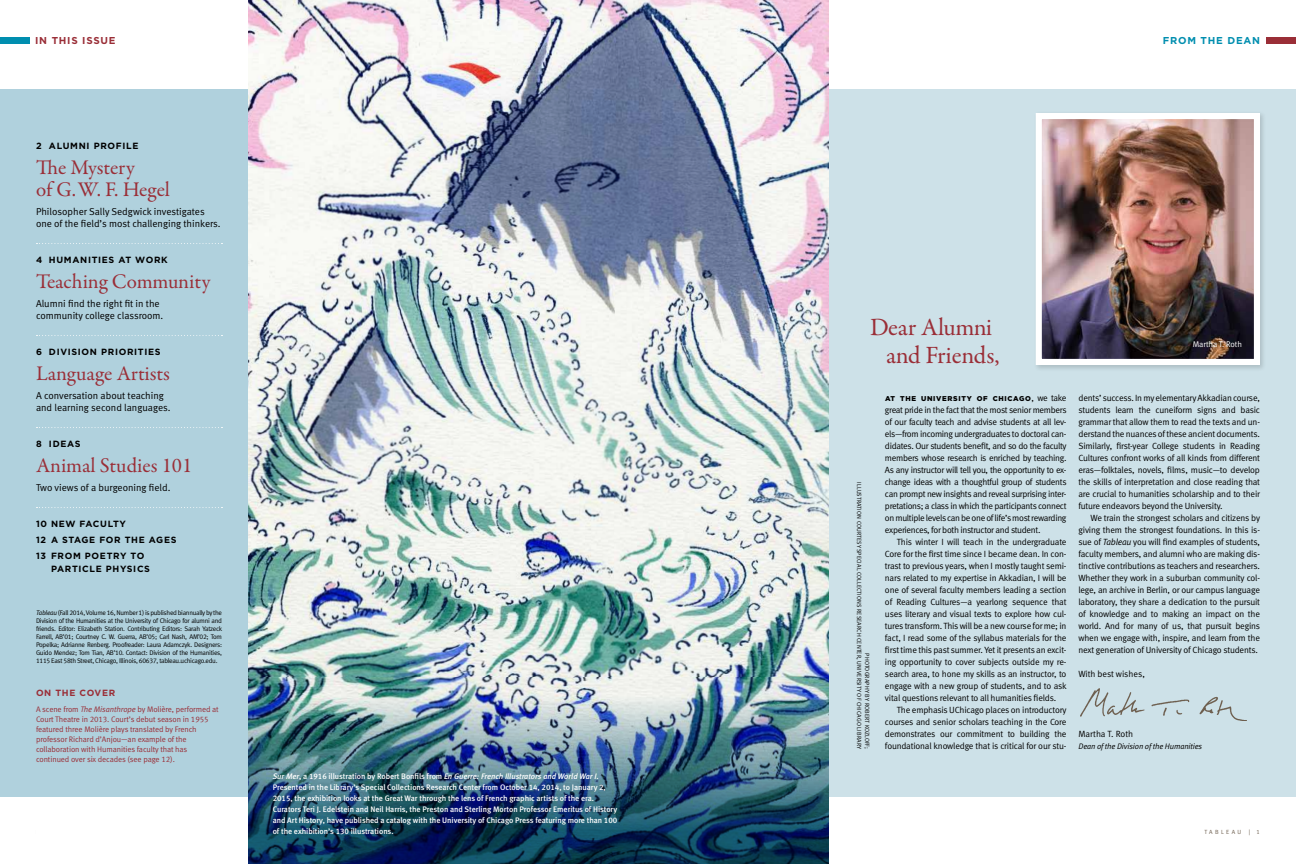
<style>
.page{position:relative;width:1296px;height:864px;background:#fff}
.page>*{position:absolute;margin:0;border:0;box-sizing:border-box;transform-origin:0 0}
.t1{font:25px/28px "Garamond Premr Pro";letter-spacing:-.015em;color:#9a2e37;text-align:right}
.t2{font:21px/22px "Garamond Premr Pro";color:#9a2e37}
.t3{font:10px/12px "Meta Normal LF";color:#000}
.t4{font:700 10px "Gotham";letter-spacing:.075em;color:#9a2e37}
.t5{font:700 10px "Gotham";letter-spacing:.075em;color:#008eaf}
.t6{font:9px/12px "Meta Normal LF";letter-spacing:-.02em;color:#000;text-align:justify}
.t7{font:700 9px/16px "Gotham";letter-spacing:.075em;color:#000}
.t8{font:9px "Meta Normal LF";color:#000}
.t9{font:700 9px "Gotham";letter-spacing:.075em;color:#9a2e37}
.t10{font:8.2px "Meta Normal LF";letter-spacing:-.01em;color:#fff}
.t11{font:8px/11px "Meta Medium LF";letter-spacing:-.005em;color:#fff}
.t12{font:8px/10px "Meta Normal LF";letter-spacing:-.01em;color:#9a2e37}
.t13{font:italic 8px "Meta Normal LF";letter-spacing:-.015em;color:#000}
.t14{font:900 7px "Gotham";letter-spacing:.095em;color:#000}
.t15{font:6.8px/8px "Meta Normal LF";letter-spacing:-.04em;color:#000;text-align:justify}
.t16{font:6px/8px "Meta Normal LF";letter-spacing:.02em;color:#000;text-align:right}
.t17{font:6px "Meta Normal LF";letter-spacing:.4em;color:#6d5e4e}
.s1{font-style:italic}
.s2{font-family:"Meta Normal LF";font-weight:400;font-size:9px}
</style>
<div class="page">
<div style="left:0;top:89px;width:648px;height:708px;background:#b0d1dd"></div>
<div style="left:648px;top:89px;width:648px;height:708px;background:#cde1e8"></div>
<img style="left:249px;top:0;width:580px;height:677px">
<img style="left:249px;top:677px;width:580px;height:187px">
<svg style="left:36px;top:243px;width:186px;height:1px"></svg>
<svg style="left:36px;top:335px;width:186px;height:1px"></svg>
<svg style="left:36px;top:427px;width:186px;height:1px"></svg>
<svg style="left:36px;top:507px;width:186px;height:1px"></svg>
<div style="left:0;top:37px;width:30px;height:7px;background:#008eaf"></div>
<div style="left:1266px;top:37px;width:30px;height:7px;background:#9a2e37"></div>
<div style="left:1034px;top:111px;width:233px;height:261px;background:#000;opacity:.15"></div>
<img style="left:1043px;top:120px;width:210px;height:238px">
<div style="left:1036px;top:113px;width:224px;height:252px;border:6px solid #fff"></div>
<img style="left:1080px;top:689px;width:164px;height:31px">
<p class="t4" style="left:35px;top:34px;width:82px">IN THIS ISSUE</p>
<p class="t5" style="left:1163px;top:34px;width:99px">FROM THE DEAN</p>
<p class="t7" style="left:36px;top:138px;width:104px">2 ALUMNI PROFILE</p>
<h2 class="t2" style="left:36px;top:157px;width:136px">The Mystery<br>of G. W. F. Hegel</h2>
<p class="t3" style="left:36px;top:205px;width:186px">Philosopher Sally Sedgwick investigates one of the field’s most challenging thinkers.</p>
<p class="t7" style="left:36px;top:252px;width:133px">4 HUMANITIES AT WORK</p>
<h2 class="t2" style="left:36px;top:271px;width:176px">Teaching Community</h2>
<p class="t3" style="left:36px;top:297px;width:129px">Alumni find the right fit in the community college classroom.</p>
<p class="t7" style="left:36px;top:344px;width:126px">6 DIVISION PRIORITIES</p>
<h2 class="t2" style="left:36px;top:363px;width:135px">Language Artists</h2>
<p class="t3" style="left:36px;top:389px;width:136px">A conversation about teaching and learning second languages.</p>
<p class="t7" style="left:36px;top:436px;width:46px">8 IDEAS</p>
<h2 class="t2" style="left:36px;top:455px;width:158px">Animal Studies 101</h2>
<p class="t3" style="left:36px;top:481px;width:136px">Two views of a burgeoning field.</p>
<p class="t7" style="left:36px;top:516px;width:142px">10 NEW FACULTY<br>12 A STAGE FOR THE AGES<br>13 FROM POETRY TO</p>
<p class="t7" style="left:51px;top:561px;width:101px">PARTICLE PHYSICS</p>
<p class="t15" style="left:36px;top:609px;width:188px"><span class="s1">Tableau</span> (Fall 2014, Volume 16, Number 1) is published biannually by the Division of the Humanities at the University of Chicago for alumni and friends. Editor: Elizabeth Station. Contributing Editors: Sarah Yatzeck Farrell, AB’01; Courtney C. W. Guerra, AB’05; Carl Nash, AM’02; Tom Popelka; Adrianne Renberg. Proofreader: Laura Adamczyk. Designers:<br>Guido Mendez; Tom Tian, AB’10. Contact: Division of the Humanities, 1115 East 58th Street, Chicago, I llinois, 60637, tableau.uchicago.edu.</p>
<p class="t9" style="left:36px;top:687px;width:81px">ON THE COVER</p>
<p class="t12" style="left:36px;top:704px;width:184px">A scene from <span class="s1">The Misanthrope</span> by Molière, performed at Court Theatre in 2013. Court’s debut season in 1955 featured three Molière plays translated by French professor Richard d’Anjou—an example of the collaboration with Humanities faculty that has continued over six decades (see page 12).</p>
<p class="t11" style="left:273px;top:771px;width:346px"><span class="s1">Sur Mer</span>, a 1916 illustration by Robert Bonfils from <span class="s1">En Guerre: French Illustrators and World War I</span>.<br>Presented in the Library’s Special Collections Research Center from October 14, 2014, to January 2, 2015, the exhibition looks at the Great War through the lens of French graphic artists of the era.<br>Curators Teri J. Edelstein and Neil Harris, the Preston and Sterling Morton Professor Emeritus of History and Art History, have published a catalog with the University of Chicago Press featuring more than 100 of the exhibition’s 130 illustrations.</p>
<h1 class="t1" style="left:870px;top:314px;width:131px">Dear Alumni and Friends,</h1>
<p class="t14" style="left:885px;top:394px;width:183px">AT THE UNIVERSITY OF CHICAGO<span class="s2">, we take</span></p>
<p class="t6" style="left:885px;top:404px;width:183px">great pride in the fact that the most senior members of our faculty teach and advise students at all lev&shy;els—from incoming undergraduates to doctoral can&shy;didates. Our students benefit, and so do the faculty members whose research is enriched by teaching.<br>As any instructor will tell you, the opportunity to ex&shy;change ideas with a thoughtful group of students can prompt new insights and reveal surprising inter&shy;pretations; a class in which the participants connect on multiple levels can be one of life’s most rewarding experiences, for both instructor and student.</p>
<p class="t6" style="left:885px;top:536px;width:183px;text-indent:12px">This winter I will teach in the undergraduate Core for the first time since I became dean. I n con&shy;trast to previous years, when I mostly taught semi&shy;nars related to my expertise in Akkadian, I will be one of several faculty members leading a section of Reading Cultures—a yearlong sequence that uses literary and visual texts to explore how cul&shy;tures transform. This will be a new course for me; in fact, I read some of the syllabus materials for the first time this past summer. Yet it presents an excit&shy;ing opportunity to cover subjects outside my re&shy;search area, to hone my skills as an instructor, to engage with a new group of students, and to ask vital questions relevant to all humanities fields.</p>
<p class="t6" style="left:885px;top:704px;width:183px;text-indent:12px">The emphasis UChicago places on introductory courses and senior scholars teaching in the Core demonstrates our commitment to building the foundational knowledge that is critical for our stu-</p>
<p class="t16" style="left:871px;top:482px;width:268px;rotate:90deg">PHOTOGRAPHY BY ROBERT KOZLOFF;<br>I LLUSTRATI ON COURTESY SPECIAL COLLECTI ONS RESEARCH CENTER, UNIVERSITY OF CHI CAGO LI BRARY</p>
<p class="t10" style="left:1193px;top:339px;width:51px">Martha T. Roth</p>
<p class="t6" style="left:1078px;top:392px;width:183px">dents’ success. I n my elementary Akkadian course, students learn the cuneiform signs and basic grammar that allow them to read the texts and un&shy;derstand the nuances of these ancient documents.<br>Similarly, first-year College students in Reading Cultures confront works of all kinds from different eras—folktales, novels, films, music—to develop the skills of interpretation and close reading that are crucial to humanities scholarship and to their future endeavors beyond the University.</p>
<p class="t6" style="left:1078px;top:512px;width:183px;text-indent:12px">We train the strongest scholars and citizens by giving them the strongest foundations. I n this is&shy;sue of <span class="s1">Tableau</span> you will find examples of students, faculty members, and alumni who are making dis&shy;tinctive contributions as teachers and researchers.<br>Whether they work in a suburban community col&shy;lege, an archive in Berlin, or our campus language laboratory, they share a dedication to the pursuit of knowledge and to making an impact on the world. And for many of us, that pursuit begins when we engage with, inspire, and learn from the next generation of University of Chicago students.</p>
<p class="t6" style="left:1078px;top:668px;width:68px">With best wishes,</p>
<p class="t8" style="left:1078px;top:729px;width:56px">Martha T. Roth</p>
<p class="t13" style="left:1078px;top:742px;width:125px">Dean of the Division of the Humanities</p>
<p class="t17" style="left:1204px;top:828px;width:38px">TABLEAU</p>
<p class="t17" style="left:1249px;top:828px;width:13px">| 1</p>
</div>
